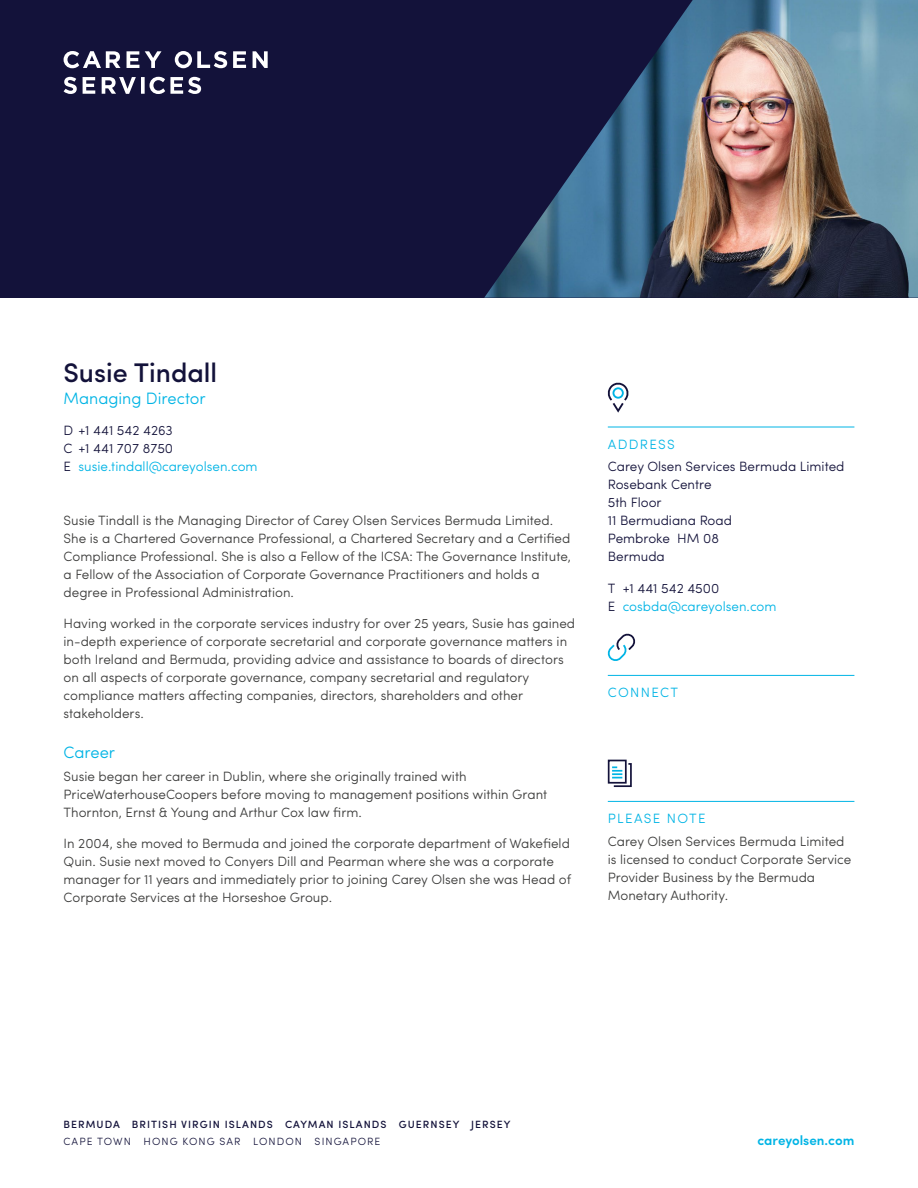
<style>
.page{position:relative;width:918px;height:1188px;background:#fff}
.page>*{position:absolute;margin:0;border:0;box-sizing:border-box;transform-origin:0 0}
.t1{font:500 27px "Sofia Pro";color:#13123a}
.t2{font:300 16.5px "Sofia Pro";color:#00b4e5}
.t3{font:300 13.5px/18px "Sofia Pro";color:#3c3c3b}
.t4{font:300 13.5px/18px "Sofia Pro";color:#00b4e5}
.t5{font:300 13.5px/18px "Sofia Pro";color:#13123a}
.t6{font:300 13.5px "Sofia Pro";letter-spacing:.1em;color:#00b4e5}
.t7{font:600 13.5px "Sofia Pro";color:#00b4e5}
.t8{font:500 10.5px "Sofia Pro";letter-spacing:.1em;color:#13123a}
.t9{font:300 10.5px "Sofia Pro";letter-spacing:.1em;color:#13123a}
.s1{color:#13123a}
</style>
<div class="page">
<hr style="left:608px;top:427px;width:246px;height:1px;background:#00b4e5">
<hr style="left:608px;top:675px;width:246px;height:1px;background:#00b4e5">
<hr style="left:608px;top:801px;width:246px;height:1px;background:#00b4e5">
<svg style="left:608px;top:382px;width:21px;height:31px"></svg>
<div style="left:613px;top:387px;width:11px;height:12px;border:2px solid #00b4e5;border-radius:50%"></div>
<svg style="left:607px;top:633px;width:29px;height:28px"></svg>
<div style="left:608px;top:760px;width:19px;height:24px;border:2px solid #13123a"></div>
<svg style="left:612px;top:762px;width:20px;height:25px"></svg>
<div style="left:0;top:0;width:918px;height:298px;background:#13123a"></div>
<svg style="left:64px;top:51px;width:204px;height:43px"></svg>
<img style="left:484px;top:0;width:434px;height:298px">
<h1 class="t1" style="left:64px;top:352px;width:155px">Susie Tindall</h1>
<p class="t2" style="left:64px;top:386px;width:144px">Managing Director</p>
<p class="t4" style="left:64px;top:420px;width:196px"><span class="s1">D +1 441 542 4263<br>C +1 441 707 8750<br>E</span> susie.tindall@careyolsen.com</p>
<p class="t3" style="left:64px;top:510px;width:509px">Susie Tindall is the Managing Director of Carey Olsen Services Bermuda Limited.<br>She is a Chartered Governance Professional, a Chartered Secretary and a Certified Compliance Professional. She is also a Fellow of the ICSA: The Governance Institute, a Fellow of the Association of Corporate Governance Practitioners and holds a degree in Professional Administration.</p>
<p class="t3" style="left:64px;top:614px;width:513px">Having worked in the corporate services industry for over 25 years, Susie has gained in-depth experience of corporate secretarial and corporate governance matters in both Ireland and Bermuda, providing advice and assistance to boards of directors on all aspects of corporate governance, company secretarial and regulatory compliance matters affecting companies, directors, shareholders and other stakeholders.</p>
<p class="t2" style="left:64px;top:740px;width:53px">Career</p>
<p class="t3" style="left:64px;top:766px;width:485px">Susie began her career in Dublin, where she originally trained with<br>PriceWaterhouseCoopers before moving to management positions within Grant<br>Thornton, Ernst &amp; Young and Arthur Cox law firm.</p>
<p class="t3" style="left:64px;top:834px;width:509px">In 2004, she moved to Bermuda and joined the corporate department of Wakefield Quin. Susie next moved to Conyers Dill and Pearman where she was a corporate manager for 11 years and immediately prior to joining Carey Olsen she was Head of Corporate Services at the Horseshoe Group.</p>
<p class="t6" style="left:608px;top:434px;width:69px">ADDRESS</p>
<p class="t5" style="left:608px;top:457px;width:238px">Carey Olsen Services Bermuda Limited<br>Rosebank Centre<br>5th Floor<br>11 Bermudiana Road<br>Pembroke HM 08<br>Bermuda</p>
<p class="t4" style="left:608px;top:578px;width:170px"><span class="s1">T +1 441 542 4500<br>E</span> cosbda@careyolsen.com</p>
<p class="t6" style="left:608px;top:682px;width:72px">CONNECT</p>
<p class="t6" style="left:608px;top:808px;width:99px">PLEASE NOTE</p>
<p class="t3" style="left:608px;top:831px;width:245px">Carey Olsen Services Bermuda Limited is licensed to conduct Corporate Service Provider Business by the Bermuda Monetary Authority.</p>
<p class="t8" style="left:64px;top:1116px;width:449px">BERMUDA BRITISH VIRGIN ISLANDS CAYMAN ISLANDS GUERNSEY JERSEY</p>
<p class="t9" style="left:64px;top:1134px;width:318px">CAPE TOWN HONG KONG SAR LONDON SINGAPORE</p>
<p class="t7" style="left:757px;top:1130px;width:99px">careyolsen.com</p>
</div>
